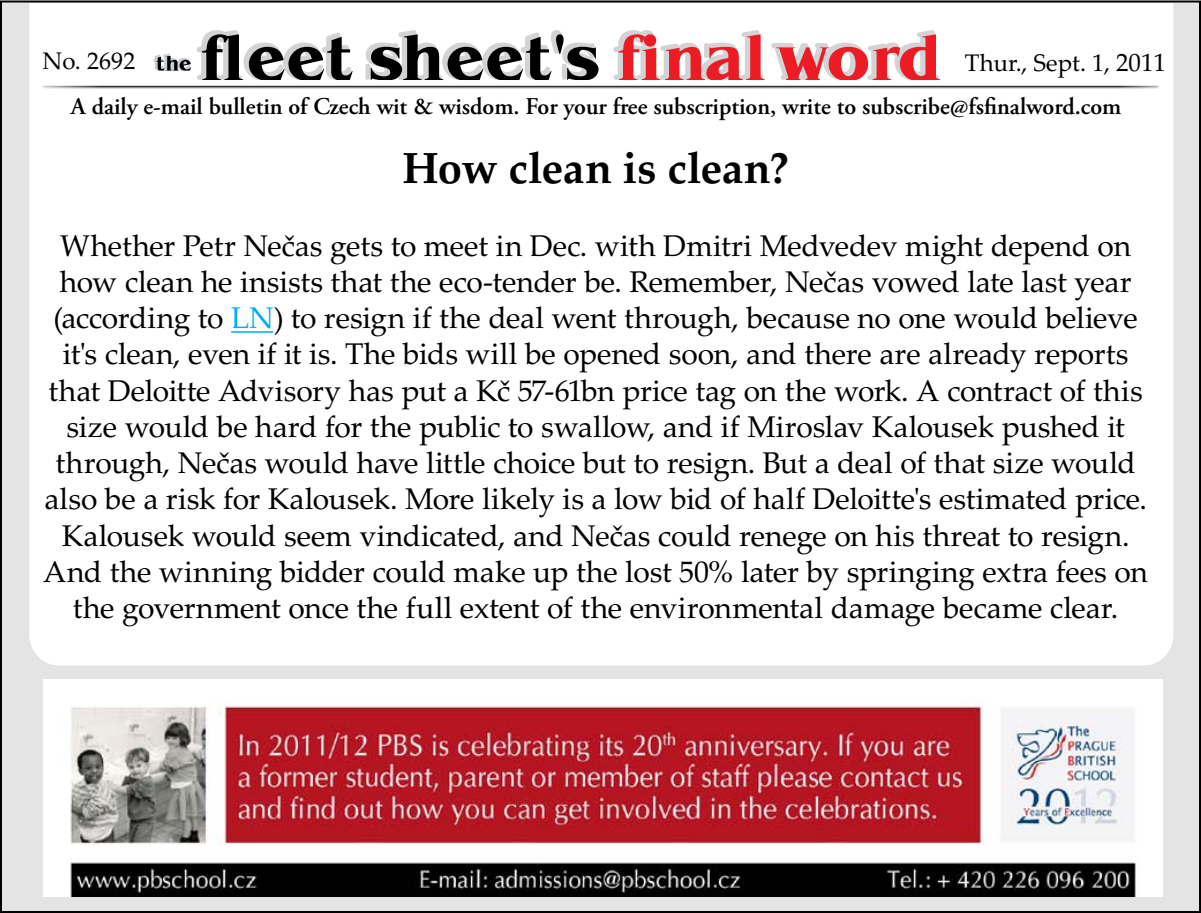
<style>
.page{position:relative;width:1201px;height:913px;background:#fff}
.page>*{position:absolute;margin:0;border:0;box-sizing:border-box;transform-origin:0 0}
.t1{font:700 43.6px "Palatino LTCE";letter-spacing:-.01em;color:#000}
.t2{font:30px/36.2px "Palatino LTCE";letter-spacing:-.01em;color:#000;text-align:center}
.t3{font:600 24px "Adobe Garamond Pro";color:#000}
.t4{font:24px "Palatino LTCE";letter-spacing:.005em;color:#000}
.s1{font-size:25px}
.s2{color:#00aeef}
</style>
<div class="page">
<div style="left:1px;top:1px;width:1198px;height:910px;background:#e5e4e4"></div>
<div style="left:28px;top:1px;width:1146px;height:665px;background:#fff"></div>
<img style="left:40px;top:83px;width:1120px;height:7px">
<svg style="left:153px;top:30px;width:446px;height:50px;background:#a3a3a4"></svg>
<svg style="left:611px;top:30px;width:328px;height:50px;background:#eda0a3"></svg>
<hr style="left:231px;top:331px;width:42px;height:1px;background:#00aeef">
<img style="left:43px;top:679px;width:1119px;height:217px">
<p class="t4" style="left:42px;top:47px;width:94px">No. 2692</p>
<p class="t4" style="left:964px;top:49px;width:203px">Thur., Sept. 1, <span class="s1">2011</span></p>
<p class="t3" style="left:71px;top:93px;width:1051px">A daily e-mail bulletin of Czech wit &amp; wisdom. For your free subscription, write to subscribe@fsfinalword.com</p>
<h1 class="t1" style="left:402px;top:142px;width:387px">How clean is clean?</h1>
<p class="t2" style="left:43px;top:228px;width:1105px">Whether Petr Nečas gets to meet in Dec. with Dmitri Medvedev might depend on how clean he insists that the eco-tender be. Remember, Nečas vowed late last year (according to <span class="s2">LN</span>) to resign if the deal went through, because no one would believe it's clean, even if it is. The bids will be opened soon, and there are already reports that Deloitte Advisory has put a Kč 57-61bn price tag on the work. A contract of this size would be hard for the public to swallow, and if Miroslav Kalousek pushed it through, Nečas would have little choice but to resign. But a deal of that size would also be a risk for Kalousek. More likely is a low bid of half Deloitte's estimated price.<br>Kalousek would seem vindicated, and Nečas could renege on his threat to resign.<br>And the winning bidder could make up the lost 50% later by springing extra fees on the government once the full extent of the environmental damage became clear.</p>
</div>
